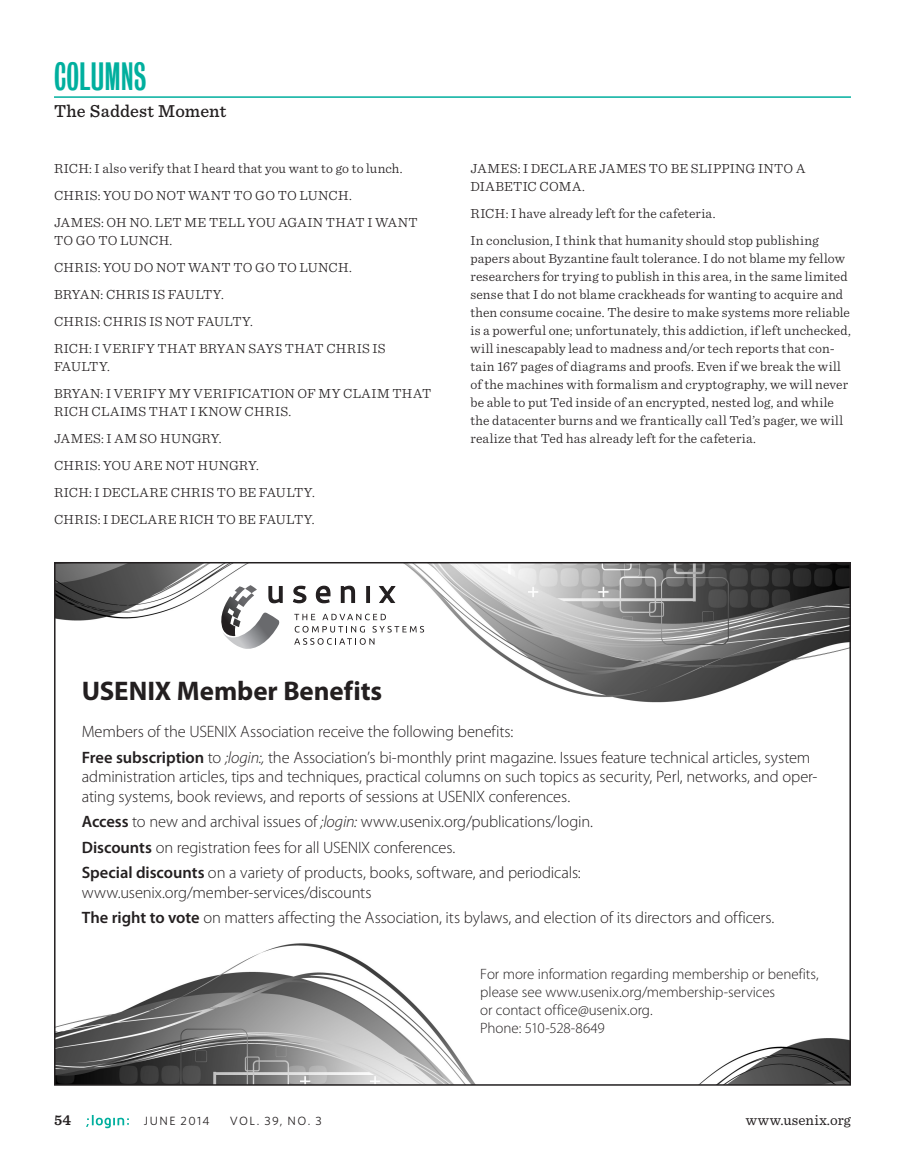
<style>
.page{position:relative;width:905px;height:1175px;background:#fff}
.page>*{position:absolute;margin:0;border:0;box-sizing:border-box;transform-origin:0 0}
.t1{font:36px "Bureau Grotesque One Three";color:#00af9e}
.t2{font:700 27px "Myriad Pro";color:#231f20}
.t3{font:500 18px "Sentinel";letter-spacing:.005em;color:#231f20}
.t4{font:300 16.5px/25.5px "Myriad Pro";letter-spacing:-.005em;color:#231f20}
.t5{font:300 15px/18px "Myriad Pro";letter-spacing:-.005em;color:#231f20}
.t6{font:15px "Sentinel";letter-spacing:.015em;color:#231f20}
.t7{font:600 15px "Sentinel";color:#231f20}
.BODY{font:300 13.8px/18px "Sentinel";letter-spacing:.015em;color:#231f20}
.t8{font:12px "Whitney";letter-spacing:.12em;color:#231f20}
.s1{font-weight:600}
.s2{font-style:italic}
</style>
<div class="page">
<svg style="left:86px;top:1115px;width:43px;height:13px"></svg>
<hr style="left:54px;top:96px;width:796px;height:2px;background:#00af9e">
<img style="left:57px;top:565px;width:790px;height:138px">
<img style="left:57px;top:943px;width:790px;height:139px">
<svg style="left:292px;top:585px;width:15px;height:19px"></svg>
<svg style="left:315px;top:585px;width:16px;height:19px"></svg>
<svg style="left:340px;top:585px;width:16px;height:18px"></svg>
<div style="left:366px;top:586px;width:4px;height:17px;border:1px solid #231f20"></div>
<svg style="left:378px;top:585px;width:19px;height:18px"></svg>
<svg style="left:294px;top:614px;width:21px;height:6px"></svg>
<svg style="left:322px;top:613px;width:64px;height:7px"></svg>
<svg style="left:295px;top:626px;width:70px;height:6px"></svg>
<svg style="left:372px;top:626px;width:52px;height:6px"></svg>
<svg style="left:294px;top:638px;width:80px;height:7px"></svg>
<svg style="left:217px;top:585px;width:66px;height:66px"></svg>
<h1 class="t1" style="left:54px;top:57px;width:94px">COLUMNS</h1>
<h3 class="t3" style="left:54px;top:98px;width:174px">The Saddest Moment</h3>
<p class="BODY" style="left:54px;top:159px;width:350px">RICH: I also verify that I heard that you want to go to lunch.</p>
<p class="BODY" style="left:54px;top:186px;width:299px">CHRIS: YOU DO NOT WANT TO GO TO LUNCH.</p>
<p class="BODY" style="left:54px;top:213px;width:365px">JAMES: OH NO. LET ME TELL YOU AGAIN THAT I WANT<br>TO GO TO LUNCH.</p>
<p class="BODY" style="left:54px;top:258px;width:299px">CHRIS: YOU DO NOT WANT TO GO TO LUNCH.</p>
<p class="BODY" style="left:54px;top:285px;width:171px">BRYAN: CHRIS IS FAULTY.</p>
<p class="BODY" style="left:54px;top:312px;width:200px">CHRIS: CHRIS IS NOT FAULTY.</p>
<p class="BODY" style="left:54px;top:339px;width:333px">RICH: I VERIFY THAT BRYAN SAYS THAT CHRIS IS<br>FAULTY.</p>
<p class="BODY" style="left:54px;top:384px;width:379px">BRYAN: I VERIFY MY VERIFICATION OF MY CLAIM THAT<br>RICH CLAIMS THAT I KNOW CHRIS.</p>
<p class="BODY" style="left:54px;top:429px;width:169px">JAMES: I AM SO HUNGRY.</p>
<p class="BODY" style="left:54px;top:456px;width:206px">CHRIS: YOU ARE NOT HUNGRY.</p>
<p class="BODY" style="left:54px;top:483px;width:262px">RICH: I DECLARE CHRIS TO BE FAULTY.</p>
<p class="BODY" style="left:54px;top:510px;width:262px">CHRIS: I DECLARE RICH TO BE FAULTY.</p>
<p class="BODY" style="left:470px;top:159px;width:336px">JAMES: I DECLARE JAMES TO BE SLIPPING INTO A<br>DIABETIC COMA.</p>
<p class="BODY" style="left:470px;top:204px;width:246px">RICH: I have already left for the cafeteria.</p>
<p class="BODY" style="left:470px;top:231px;width:382px">In conclusion, I think that humanity should stop publishing papers about Byzantine fault tolerance. I do not blame my fellow researchers for trying to publish in this area, in the same limited sense that I do not blame crackheads for wanting to acquire and then consume cocaine. The desire to make systems more reliable is a powerful one; unfortunately, this addiction, if left unchecked, will inescapably lead to madness and/or tech reports that con&shy;tain 167 pages of diagrams and proofs. Even if we break the will of the machines with formalism and cryptography, we will never be able to put Ted inside of an encrypted, nested log, and while the datacenter burns and we frantically call Ted’s pager, we will realize that Ted has already left for the cafeteria.</p>
<h2 class="t2" style="left:82px;top:675px;width:302px">USENIX Member Benefits</h2>
<p class="t4" style="left:82px;top:719px;width:730px">Members of the USENIX Association receive the following benefits:<br><span class="s1">Free subscription</span> to <span class="s2">;login:,</span> the Association’s bi-monthly print magazine. Issues feature technical articles, system</p>
<p class="t4" style="left:82px;top:767px;width:737px;line-height:19.5px">administration articles, tips and techniques, practical columns on such topics as security, Perl, networks, and oper&shy;ating systems, book reviews, and reports of sessions at USENIX conferences.</p>
<p class="t4" style="left:82px;top:809px;width:513px"><span class="s1">Access</span> to new and archival issues of <span class="s2">;login:</span> www.usenix.org/publications/login.<br><span class="s1">Discounts</span> on registration fees for all USENIX conferences.<br><span class="s1">Special discounts</span> on a variety of products, books, software, and periodicals:</p>
<p class="t4" style="left:82px;top:880px;width:694px">www.usenix.org/member-services/ discounts<br><span class="s1">The right to vote</span> on matters affecting the Association, its bylaws, and election of its directors and officers.</p>
<p class="t5" style="left:480px;top:965px;width:340px">For more information regarding membership or benefits, please see www.usenix.org/membership-services<br>or contact office@usenix.org.<br>Phone: 510-528-8649</p>
<p class="t7" style="left:54px;top:1108px;width:19px">54</p>
<p class="t8" style="left:144px;top:1113px;width:67px">JUNE 2014</p>
<p class="t8" style="left:230px;top:1113px;width:93px">VOL. 39, NO. 3</p>
<p class="t6" style="left:745px;top:1108px;width:107px">www.usenix.org</p>
</div>
